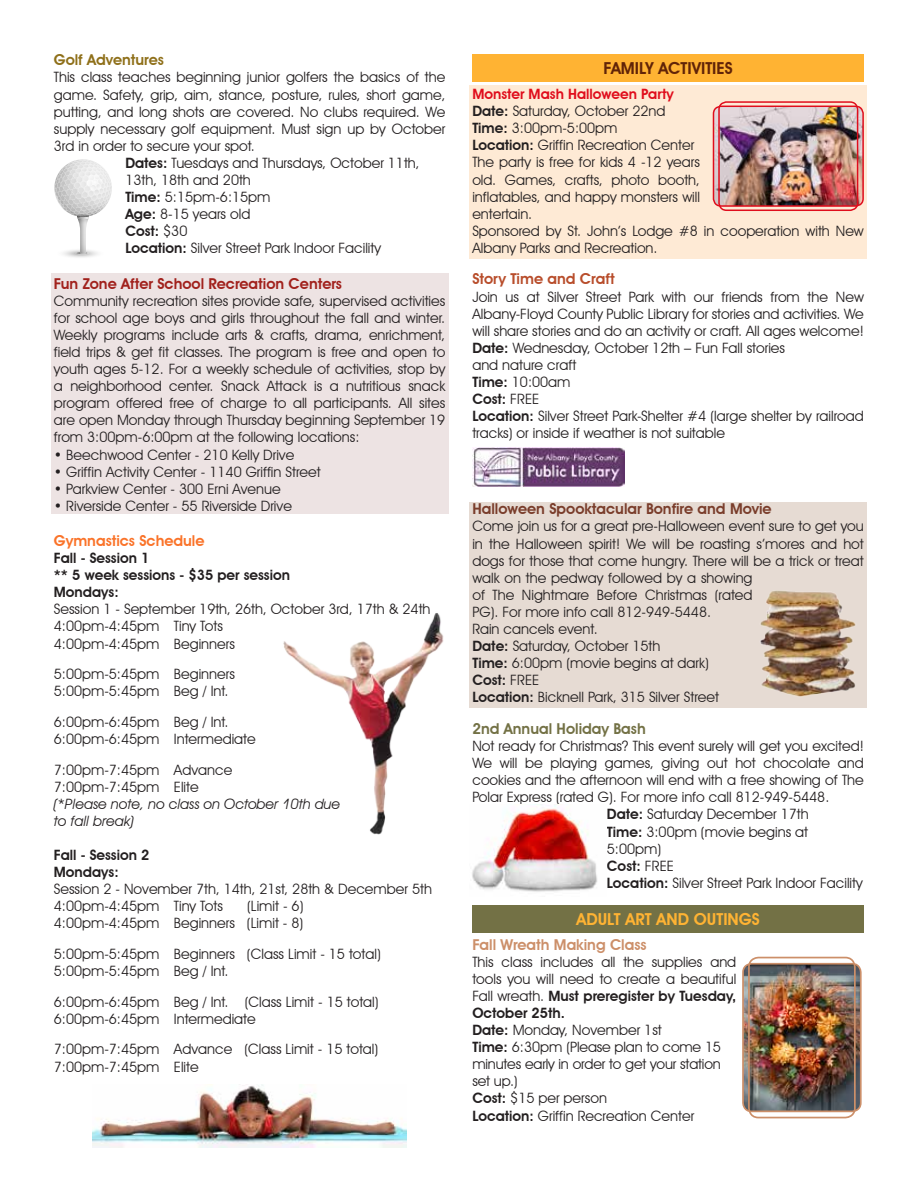
<style>
.page{position:relative;width:918px;height:1188px;background:#fff}
.page>*{position:absolute;margin:0;border:0;box-sizing:border-box;transform-origin:0 0}
.t1{font:600 16.5px "Avant Garde IT Cby BT";color:#ffb333}
.t2{font:600 16.5px "Avant Garde IT Cby BT";color:#612408}
.t3{font:600 15px "Avant Garde IT Cby BT";color:#7a3d2b}
.t4{font:600 15px "Avant Garde IT Cby BT";color:#a1211c}
.t5{font:600 15px "Avant Garde IT Cby BT";color:#cc8f69}
.t6{font:600 15px "Avant Garde IT Cby BT";color:#737145}
.t7{font:600 15px "Avant Garde IT Cby BT";color:#fa7329}
.t8{font:600 15px "Avant Garde IT Cby BT";color:#b84d2b}
.t9{font:600 15px "Avant Garde IT Cby BT";color:#8f701a}
.t10{font:14.25px/17.1px "Avant Garde IT Cby BT";color:#231f20}
.t11{font:600 14.25px/17.1px "Avant Garde IT Cby BT";color:#231f20}
.t12{font:italic 14.25px/17.1px "Avant Garde IT Cby BT";color:#231f20}
.s1{font-weight:600}
.s2{font-weight:400}
.s3{font-weight:600;color:#e00d1c}
</style>
<div class="page">
<div style="left:472px;top:905px;width:392px;height:27px;background:#737145"></div>
<div style="left:469px;top:503px;width:398px;height:205px;background:#e6dbd3"></div>
<img style="left:760px;top:591px;width:96px;height:106px">
<div style="left:470px;top:85px;width:397px;height:174px;background:#feead5"></div>
<div style="left:472px;top:54px;width:392px;height:27px;background:#ffb333"></div>
<img style="left:92px;top:1085px;width:315px;height:62px">
<div style="left:51px;top:274px;width:397px;height:240px;background:#ede3e3"></div>
<svg style="left:63px;top:231px;width:35px;height:26px"></svg>
<svg style="left:54px;top:159px;width:58px;height:60px"></svg>
<img style="left:283px;top:613px;width:161px;height:222px">
<img style="left:713px;top:106px;width:150px;height:99px">
<div style="left:713px;top:106px;width:151px;height:101px;border:2px solid #e00d1c;border-radius:8px"></div>
<div style="left:718px;top:101px;width:140px;height:110px;border:2px solid #e00d1c;border-radius:8px"></div>
<img style="left:472px;top:448px;width:152px;height:38px">
<img style="left:472px;top:805px;width:126px;height:87px">
<img style="left:743px;top:964px;width:117px;height:147px">
<div style="left:742px;top:963px;width:120px;height:149px;border:2px solid #cc8f69;border-radius:9px"></div>
<div style="left:748px;top:957px;width:108px;height:161px;border:2px solid #cc8f69;border-radius:10px"></div>
<p class="t9" style="left:54px;top:51px;width:112px">Golf Adventures</p>
<p class="t10" style="left:54px;top:69px;width:393px">This class teaches beginning junior golfers the basics of the</p>
<p class="t10" style="left:54px;top:86px;width:393px">game. Safety, grip, aim, stance, posture, rules, short game,</p>
<p class="t10" style="left:54px;top:103px;width:393px">putting, and long shots are covered. No clubs required. We</p>
<p class="t10" style="left:54px;top:120px;width:393px">supply necessary golf equipment. Must sign up by October</p>
<p class="t10" style="left:54px;top:137px;width:203px">3rd in order to secure your spot.</p>
<p class="t10" style="left:125px;top:154px;width:296px"><span class="s1">Dates:</span> Tuesdays and Thursdays, October 11th,</p>
<p class="t10" style="left:125px;top:171px;width:127px">13th, 18th and 20th</p>
<p class="t10" style="left:125px;top:188px;width:147px"><span class="s1">Time:</span> 5:15pm-6:15pm</p>
<p class="t10" style="left:125px;top:206px;width:127px"><span class="s1">Age:</span> 8-15 years old</p>
<p class="t11" style="left:125px;top:223px;width:64px">Cost: <span class="s2">$30</span></p>
<p class="t10" style="left:125px;top:240px;width:257px"><span class="s1">Location:</span> Silver Street Park Indoor Facility</p>
<p class="t4" style="left:54px;top:274px;width:290px">Fun Zone After School Recreation Centers</p>
<p class="t10" style="left:54px;top:292px;width:393px;text-align:justify">Community recreation sites provide safe, supervised activities for school age boys and girls throughout the fall and winter.<br>Weekly programs include arts &amp; crafts, drama, enrichment, field trips &amp; get fit classes. The program is free and open to youth ages 5-12. For a weekly schedule of activities, stop by a neighborhood center. Snack Attack is a nutritious snack program offered free of charge to all participants. All sites are open Monday through Thursday beginning September 19 from 3:00pm-6:00pm at the following locations:</p>
<p class="t10" style="left:54px;top:446px;width:242px">• Beechwood Center - 210 Kelly Drive</p>
<p class="t10" style="left:54px;top:463px;width:268px">• Griffin Activity Center - 1140 Griffin Street</p>
<p class="t10" style="left:54px;top:480px;width:228px">• Parkview Center - 300 Erni Avenue</p>
<p class="t10" style="left:54px;top:497px;width:240px">• Riverside Center - 55 Riverside Drive</p>
<p class="t7" style="left:54px;top:532px;width:152px">Gymnastics Schedule</p>
<p class="t11" style="left:54px;top:549px;width:238px">Fall - Session 1<br>** 5 week sessions - $35 per session<br>Mondays:</p>
<p class="t10" style="left:54px;top:601px;width:378px">Session 1 - September 19th, 26th, October 3rd, 17th &amp; 24th<br>4:00pm-4:45pm Tiny Tots<br>4:00pm-4:45pm Beginners</p>
<p class="t10" style="left:54px;top:665px;width:183px">5:00pm-5:45pm Beginners<br>5:00pm-5:45pm Beg / Int.</p>
<p class="t10" style="left:54px;top:713px;width:203px">6:00pm-6:45pm Beg / Int.<br>6:00pm-6:45pm Intermediate</p>
<p class="t10" style="left:54px;top:761px;width:180px">7:00pm-7:45pm Advance<br>7:00pm-7:45pm Elite</p>
<p class="t12" style="left:54px;top:795px;width:288px">(*Please note, no class on October 10th due to fall break)</p>
<p class="t11" style="left:54px;top:846px;width:97px">Fall - Session 2<br>Mondays:</p>
<p class="t10" style="left:54px;top:881px;width:380px">Session 2 - November 7th, 14th, 21st, 28th &amp; December 5th<br>4:00pm-4:45pm Tiny Tots</p>
<p class="t10" style="left:54px;top:898px;width:251px;text-align:right">(Limit - 6)<br>4:00pm-4:45pm Beginners (Limit - 8)</p>
<p class="t10" style="left:54px;top:945px;width:328px">5:00pm-5:45pm Beginners (Class Limit - 15 total)<br>5:00pm-5:45pm Beg / Int.</p>
<p class="t10" style="left:54px;top:993px;width:326px">6:00pm-6:45pm Beg / Int. (Class Limit - 15 total)<br>6:00pm-6:45pm Intermediate</p>
<p class="t10" style="left:54px;top:1041px;width:326px">7:00pm-7:45pm Advance (Class Limit - 15 total)<br>7:00pm-7:45pm Elite</p>
<p class="t2" style="left:604px;top:58px;width:131px">FAMILY ACTIVITIES</p>
<p class="t10" style="left:472px;top:85px;width:393px"><span class="s3">Monster Mash Halloween Party<br></span><span class="s1">Date:</span> Saturday, October 22nd<br><span class="s1">Time:</span> 3:00pm-5:00pm<br><span class="s1">Location:</span> Griffin Recreation Center<br>The party is free for kids 4 -12 years<br>old. Games, crafts, photo booth,<br>inflatables, and happy monsters will<br>entertain.<br>Sponsored by St. John’s Lodge #8 in cooperation with New<br>Albany Parks and Recreation.</p>
<p class="t8" style="left:472px;top:270px;width:144px">Story Time and Craft</p>
<p class="t10" style="left:472px;top:288px;width:393px">Join us at Silver Street Park with our friends from the New Albany-Floyd County Public Library for stories and activities. We will share stories and do an activity or craft. All ages welcome!<br><span class="s1">Date:</span> Wednesday, October 12th – Fun Fall stories<br>and nature craft<br><span class="s1">Time:</span> 10:00am<br><span class="s1">Cost:</span> FREE<br><span class="s1">Location:</span> Silver Street Park-Shelter #4 (large shelter by railroad tracks) or inside if weather is not suitable</p>
<p class="t3" style="left:472px;top:500px;width:301px">Halloween Spooktacular Bonfire and Movie</p>
<p class="t10" style="left:472px;top:518px;width:393px">Come join us for a great pre-Halloween event sure to get you in the Halloween spirit! We will be roasting s’mores and hot dogs for those that come hungry. There will be a trick or treat walk on the pedway followed by a showing<br>of The Nightmare Before Christmas (rated<br>PG). For more info call 812-949-5448.<br>Rain cancels event.<br><span class="s1">Date:</span> Saturday, October 15th<br><span class="s1">Time:</span> 6:00pm (movie begins at dark)<br><span class="s1">Cost:</span> FREE<br><span class="s1">Location:</span> Bicknell Park, 315 Silver Street</p>
<p class="t6" style="left:472px;top:720px;width:175px">2nd Annual Holiday Bash</p>
<p class="t10" style="left:472px;top:737px;width:393px">Not ready for Christmas? This event surely will get you excited!</p>
<p class="t10" style="left:472px;top:754px;width:393px">We will be playing games, giving out hot chocolate and</p>
<p class="t10" style="left:472px;top:772px;width:393px">cookies and the afternoon will end with a free showing of The</p>
<p class="t10" style="left:472px;top:789px;width:359px">Polar Express (rated G). For more info call 812-949-5448.</p>
<p class="t10" style="left:607px;top:806px;width:203px"><span class="s1">Date:</span> Saturday December 17th</p>
<p class="t10" style="left:607px;top:823px;width:203px"><span class="s1">Time:</span> 3:00pm (movie begins at</p>
<p class="t10" style="left:607px;top:840px;width:56px">5:00pm)</p>
<p class="t11" style="left:607px;top:857px;width:69px">Cost: <span class="s2">FREE</span></p>
<p class="t10" style="left:607px;top:874px;width:257px"><span class="s1">Location:</span> Silver Street Park Indoor Facility</p>
<p class="t1" style="left:576px;top:909px;width:185px">ADULT ART AND OUTINGS</p>
<p class="t5" style="left:472px;top:935px;width:176px">Fall Wreath Making Class</p>
<p class="t10" style="left:472px;top:953px;width:265px">This class includes all the supplies and tools you will need to create a beautiful<br>Fall wreath. <span class="s1">Must preregister by Tuesday,<br>October 25th.<br>Date:</span> Monday, November 1st<br><span class="s1">Time:</span> 6:30pm (Please plan to come 15 minutes early in order to get your station set up.)<br><span class="s1">Cost:</span> $15 per person<br><span class="s1">Location:</span> Griffin Recreation Center</p>
</div>
